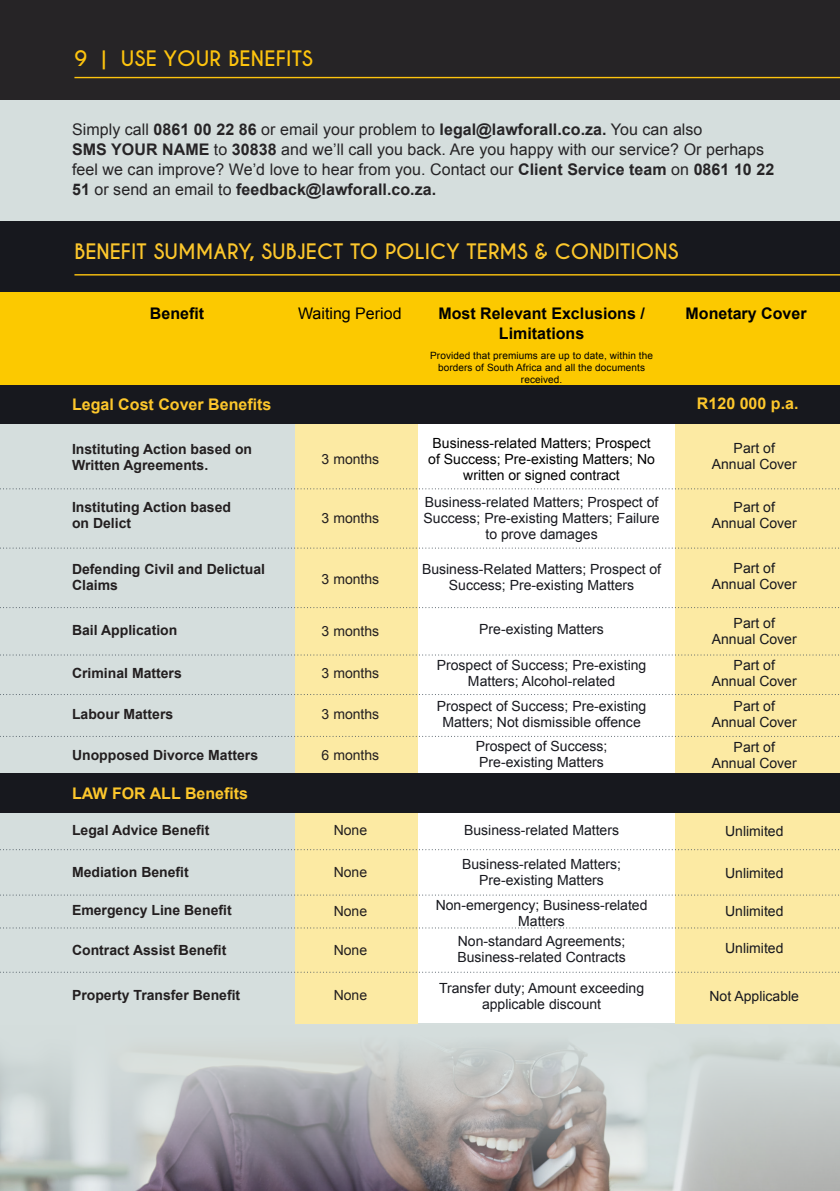
<style>
.page{position:relative;width:840px;height:1191px;background:#fff}
.page>*{position:absolute;margin:0;border:0;box-sizing:border-box;transform-origin:0 0}
.t1{font:700 20px "Caviar Dreams";color:#fdc72c}
.t2{font:700 20px "Caviar Dreams";letter-spacing:.01em;color:#fec40e}
.t3{font:16px/20px "Arial";letter-spacing:.005em;color:#262426}
.t4{font:700 16px "Arial";color:#000}
.t5{font:700 16px "Arial";color:#fdc72c}
.t6{font:16px "Arial";color:#000}
.t7{font:14px/16px "Arial";color:#17181e;text-align:center}
.t8{font:700 14px/16px "Arial";color:#231f20}
.t9{font:14px/16px "Arial";color:#000;text-align:center}
.t10{font:14px "Arial";color:#231f20}
.t11{font:10px/12px "Arial";letter-spacing:.01em;color:#000;text-align:center}
.s1{font-weight:700}
</style>
<div class="page">
<div style="left:0;top:0;width:839px;height:1191px;background:#d5dedd"></div>
<img style="left:0;top:1045px;width:839px;height:146px">
<div style="left:417px;top:395px;width:258px;height:627px;background:#fff"></div>
<div style="left:0;top:221px;width:839px;height:72px;background:#17181e"></div>
<div style="left:295px;top:365px;width:122px;height:658px;background:#fceaa3"></div>
<div style="left:674px;top:366px;width:165px;height:658px;background:#fceaa3"></div>
<div style="left:0;top:384px;width:839px;height:40px;background:#17181e"></div>
<div style="left:0;top:773px;width:839px;height:39px;background:#17181e"></div>
<div style="left:0;top:292px;width:839px;height:92px;background:#fcc900"></div>
<hr style="left:74px;top:274px;width:765px;height:1px;background:#fec40e">
<svg style="left:0;top:488px;width:840px;height:1px"></svg>
<svg style="left:0;top:547px;width:840px;height:1px"></svg>
<svg style="left:0;top:607px;width:840px;height:1px"></svg>
<svg style="left:0;top:654px;width:840px;height:1px"></svg>
<svg style="left:0;top:694px;width:840px;height:1px"></svg>
<svg style="left:0;top:736px;width:840px;height:1px"></svg>
<svg style="left:0;top:849px;width:840px;height:1px"></svg>
<svg style="left:0;top:894px;width:840px;height:1px"></svg>
<svg style="left:0;top:927px;width:840px;height:1px"></svg>
<svg style="left:0;top:971px;width:840px;height:1px"></svg>
<div style="left:0;top:0;width:839px;height:99px;background:#262426"></div>
<hr style="left:74px;top:77px;width:765px;height:1px;background:#fec40e">
<p class="t2" style="left:74px;top:46px;width:240px">9 | USE YOUR BENEFITS</p>
<p class="t3" style="left:72px;top:119px;width:703px">Simply call <span class="s1">0861 00 22 86</span> or email your problem to <span class="s1">legal@lawforall.co.za.</span> You can also<br><span class="s1">SMS YOUR NAME</span> to <span class="s1">30838</span> and we’ll call you back. Are you happy with our service? Or perhaps feel we can improve? We’d love to hear from you. Contact our <span class="s1">Client Service team</span> on <span class="s1">0861 10 22<br>51</span> or send an email to <span class="s1">feedback@lawforall.co.za.</span></p>
<p class="t1" style="left:74px;top:239px;width:605px">BENEFIT SUMMARY, SUBJECT TO POLICY TERMS &amp; CONDITIONS</p>
<p class="t4" style="left:150px;top:302px;width:56px">Benefit</p>
<p class="t4" style="left:438px;top:302px;width:208px">Most Relevant Exclusions /</p>
<p class="t4" style="left:685px;top:302px;width:122px">Monetary Cover</p>
<p class="t4" style="left:498px;top:322px;width:87px">Limitations</p>
<p class="t6" style="left:298px;top:302px;width:105px">Waiting Period</p>
<p class="t11" style="left:430px;top:349px;width:224px">Provided that premiums are up to date, within the borders of South Africa and all the documents received.</p>
<p class="t5" style="left:72px;top:393px;width:201px">Legal Cost Cover Benefits</p>
<p class="t8" style="left:72px;top:441px;width:181px">Instituting Action based on<br>Written Agreements.</p>
<p class="t10" style="left:321px;top:449px;width:59px">3 months</p>
<p class="t9" style="left:428px;top:435px;width:228px">Business-related Matters; Prospect of Success; Pre-existing Matters; No written or signed contract</p>
<p class="t5" style="left:696px;top:393px;width:103px">R120 000 p.a.</p>
<p class="t7" style="left:711px;top:440px;width:86px">Part of<br>Annual Cover</p>
<p class="t8" style="left:72px;top:500px;width:160px">Instituting Action based on Delict</p>
<p class="t10" style="left:321px;top:508px;width:59px">3 months</p>
<p class="t7" style="left:423px;top:494px;width:237px">Business-related Matters; Prospect of<br>Success; Pre-existing Matters; Failure to prove damages</p>
<p class="t7" style="left:711px;top:499px;width:86px">Part of<br>Annual Cover</p>
<p class="t8" style="left:72px;top:561px;width:194px">Defending Civil and Delictual<br>Claims</p>
<p class="t10" style="left:321px;top:569px;width:59px">3 months</p>
<p class="t7" style="left:422px;top:561px;width:240px">Business-Related Matters; Prospect of<br>Success; Pre-existing Matters</p>
<p class="t7" style="left:711px;top:560px;width:86px">Part of<br>Annual Cover</p>
<p class="t8" style="left:72px;top:623px;width:107px">Bail Application</p>
<p class="t8" style="left:72px;top:666px;width:111px">Criminal Matters</p>
<p class="t10" style="left:321px;top:622px;width:59px">3 months</p>
<p class="t10" style="left:321px;top:664px;width:59px">3 months</p>
<p class="t7" style="left:479px;top:621px;width:126px">Pre-existing Matters</p>
<p class="t7" style="left:436px;top:657px;width:211px">Prospect of Success; Pre-existing<br>Matters; Alcohol-related</p>
<p class="t7" style="left:711px;top:615px;width:86px">Part of<br>Annual Cover</p>
<p class="t7" style="left:711px;top:657px;width:86px">Part of<br>Annual Cover</p>
<p class="t8" style="left:72px;top:706px;width:103px">Labour Matters</p>
<p class="t10" style="left:321px;top:704px;width:59px">3 months</p>
<p class="t7" style="left:436px;top:698px;width:211px">Prospect of Success; Pre-existing<br>Matters; Not dismissible offence</p>
<p class="t7" style="left:711px;top:698px;width:86px">Part of<br>Annual Cover</p>
<p class="t8" style="left:72px;top:747px;width:187px">Unopposed Divorce Matters</p>
<p class="t10" style="left:321px;top:746px;width:59px">6 months</p>
<p class="t7" style="left:475px;top:738px;width:133px;text-align:left">Prospect of Success;<br>Pre-existing Matters</p>
<p class="t7" style="left:711px;top:739px;width:86px">Part of<br>Annual Cover</p>
<p class="t5" style="left:72px;top:782px;width:177px">LAW FOR ALL Benefits</p>
<p class="t8" style="left:72px;top:822px;width:139px">Legal Advice Benefit</p>
<p class="t8" style="left:72px;top:864px;width:118px">Mediation Benefit</p>
<p class="t8" style="left:72px;top:903px;width:161px">Emergency Line Benefit</p>
<p class="t8" style="left:72px;top:942px;width:156px">Contract Assist Benefit</p>
<p class="t8" style="left:72px;top:987px;width:170px">Property Transfer Benefit</p>
<p class="t10" style="left:333px;top:821px;width:35px">None</p>
<p class="t10" style="left:333px;top:863px;width:35px">None</p>
<p class="t10" style="left:333px;top:901px;width:35px">None</p>
<p class="t10" style="left:333px;top:940px;width:35px">None</p>
<p class="t10" style="left:333px;top:986px;width:35px">None</p>
<p class="t7" style="left:464px;top:822px;width:156px">Business-related Matters</p>
<p class="t7" style="left:462px;top:856px;width:160px">Business-related Matters;<br>Pre-existing Matters</p>
<p class="t7" style="left:435px;top:897px;width:213px">Non-emergency; Business-related<br>Matters</p>
<p class="t7" style="left:457px;top:933px;width:170px;text-align:left">Non-standard Agreements;<br>Business-related Contracts</p>
<p class="t7" style="left:439px;top:980px;width:206px">Transfer duty; Amount exceeding applicable discount</p>
<p class="t7" style="left:724px;top:823px;width:60px">Unlimited</p>
<p class="t7" style="left:724px;top:865px;width:60px">Unlimited</p>
<p class="t7" style="left:724px;top:903px;width:60px">Unlimited</p>
<p class="t7" style="left:724px;top:940px;width:60px">Unlimited</p>
<p class="t7" style="left:709px;top:987px;width:91px">Not Applicable</p>
</div>
